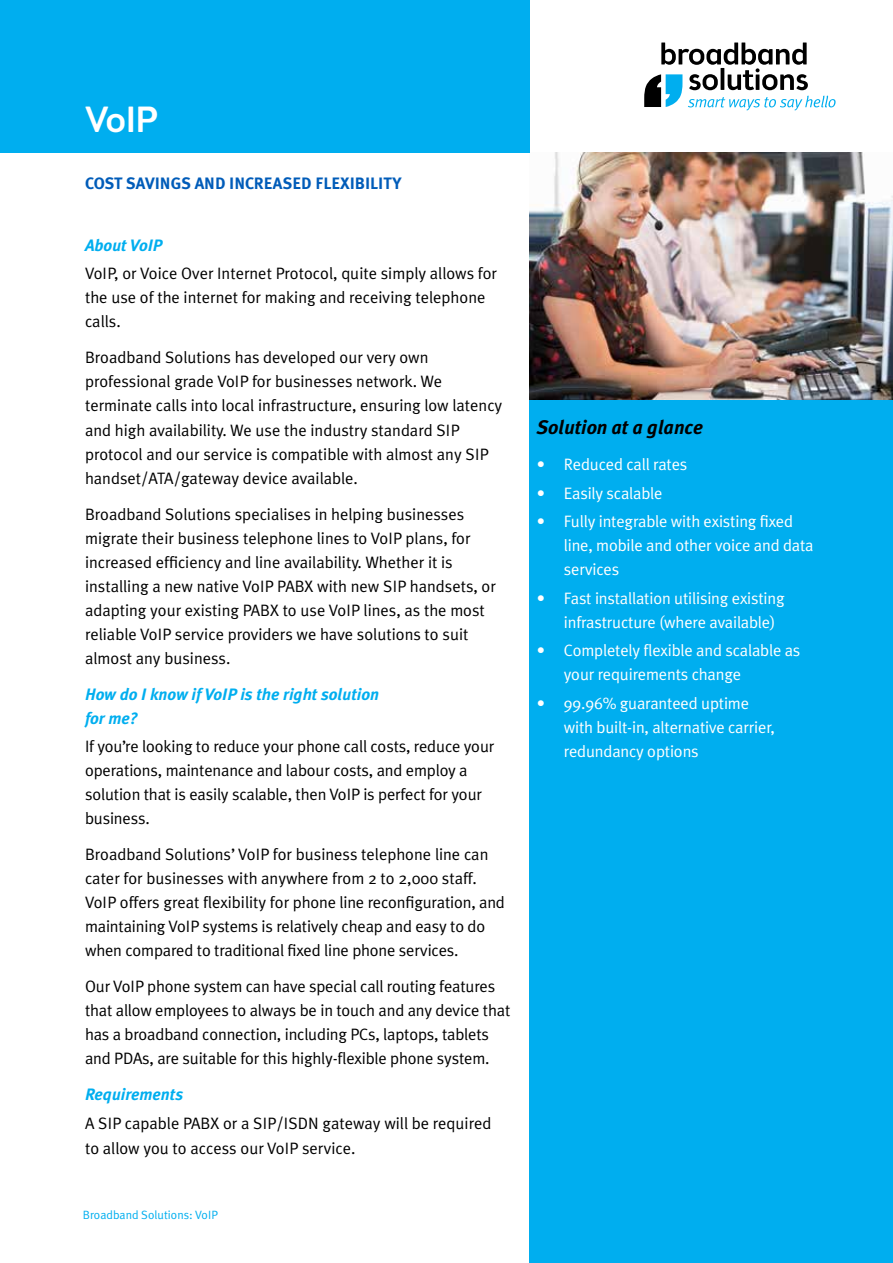
<style>
.page{position:relative;width:893px;height:1263px;background:#fff}
.page>*{position:absolute;margin:0;border:0;box-sizing:border-box;transform-origin:0 0}
.t1{font:500 36px "Brooklyn Samuels Five";color:#fff}
.t2{font:italic 700 19.5px "Meta Plus";color:#000}
.t3{font:16.5px/24px "Meta Plus Normal";color:#000}
.t4{font:16.5px/24px "Meta Plus Normal";letter-spacing:-.01em;color:#fff}
.t5{font:italic 700 16.5px/24px "Meta Plus";color:#00aeef}
.t6{font:16.5px "Meta Plus Bold Caps";color:#005cb9}
.t7{font:12px "Meta Plus Normal";color:#00aeef}
</style>
<div class="page">
<svg style="left:644px;top:43px;width:192px;height:67px"></svg>
<div style="left:529px;top:400px;width:364px;height:863px;background:#00aeef"></div>
<img style="left:529px;top:152px;width:364px;height:248px">
<div style="left:0;top:0;width:529px;height:152px;background:#00aeef"></div>
<h1 class="t1" style="left:85px;top:98px;width:75px">VoIP</h1>
<p class="t6" style="left:85px;top:174px;width:318px">COST SAVINGS AND INCREASED FLEXIBILITY</p>
<p class="t5" style="left:85px;top:233px;width:79px">About VoIP</p>
<p class="t3" style="left:85px;top:261px;width:414px">VoIP, or Voice Over Internet Protocol, quite simply allows for the use of the internet for making and receiving telephone calls.</p>
<p class="t3" style="left:85px;top:346px;width:419px">Broadband Solutions has developed our very own professional grade VoIP for businesses network. We terminate calls into local infrastructure, ensuring low latency and high availability. We use the industry standard SIP protocol and our service is compatible with almost any SIP handset/ATA/gateway device available.</p>
<p class="t3" style="left:85px;top:502px;width:412px">Broadband Solutions specialises in helping businesses migrate their business telephone lines to VoIP plans, for increased efficiency and line availability. Whether it is installing a new native VoIP PABX with new SIP handsets, or adapting your existing PABX to use VoIP lines, as the most reliable VoIP service providers we have solutions to suit almost any business.</p>
<p class="t5" style="left:85px;top:682px;width:295px">How do I know if VoIP is the right solution for me?</p>
<p class="t3" style="left:85px;top:734px;width:411px">If you’re looking to reduce your phone call costs, reduce your operations, maintenance and labour costs, and employ a solution that is easily scalable, then VoIP is perfect for your business.</p>
<p class="t3" style="left:85px;top:842px;width:421px">Broadband Solutions’ VoIP for business telephone line can cater for businesses with anywhere from 2 to 2,000 staff.<br>VoIP offers great flexibility for phone line reconfiguration, and maintaining VoIP systems is relatively cheap and easy to do when compared to traditional fixed line phone services.</p>
<p class="t3" style="left:85px;top:974px;width:427px">Our VoIP phone system can have special call routing features that allow employees to always be in touch and any device that has a broadband connection, including PCs, laptops, tablets and PDAs, are suitable for this highly-flexible phone system.</p>
<p class="t5" style="left:85px;top:1082px;width:100px">Requirements</p>
<p class="t3" style="left:85px;top:1110px;width:408px;line-height:25.5px">A SIP capable PABX or a SIP/ISDN gateway will be required to allow you to access our VoIP service.</p>
<p class="t7" style="left:83px;top:1208px;width:137px">Broadband Solutions: VoIP</p>
<p class="t2" style="left:537px;top:416px;width:168px">Solution at a glance</p>
<p class="t4" style="left:537px;top:452px;width:152px">• Reduced call rates</p>
<p class="t4" style="left:537px;top:481px;width:127px">• Easily scalable</p>
<p class="t4" style="left:564px;top:509px;width:251px;text-indent:-27px">• Fully integrable with existing fixed line, mobile and other voice and data services</p>
<p class="t4" style="left:564px;top:586px;width:222px;text-indent:-27px">• Fast installation utilising existing infrastructure (where available)</p>
<p class="t4" style="left:564px;top:638px;width:238px;text-indent:-27px">• Completely flexible and scalable as your requirements change</p>
<p class="t4" style="left:564px;top:691px;width:213px;text-indent:-27px">• 99.96% guaranteed uptime with built-in, alternative carrier, redundancy options</p>
</div>
